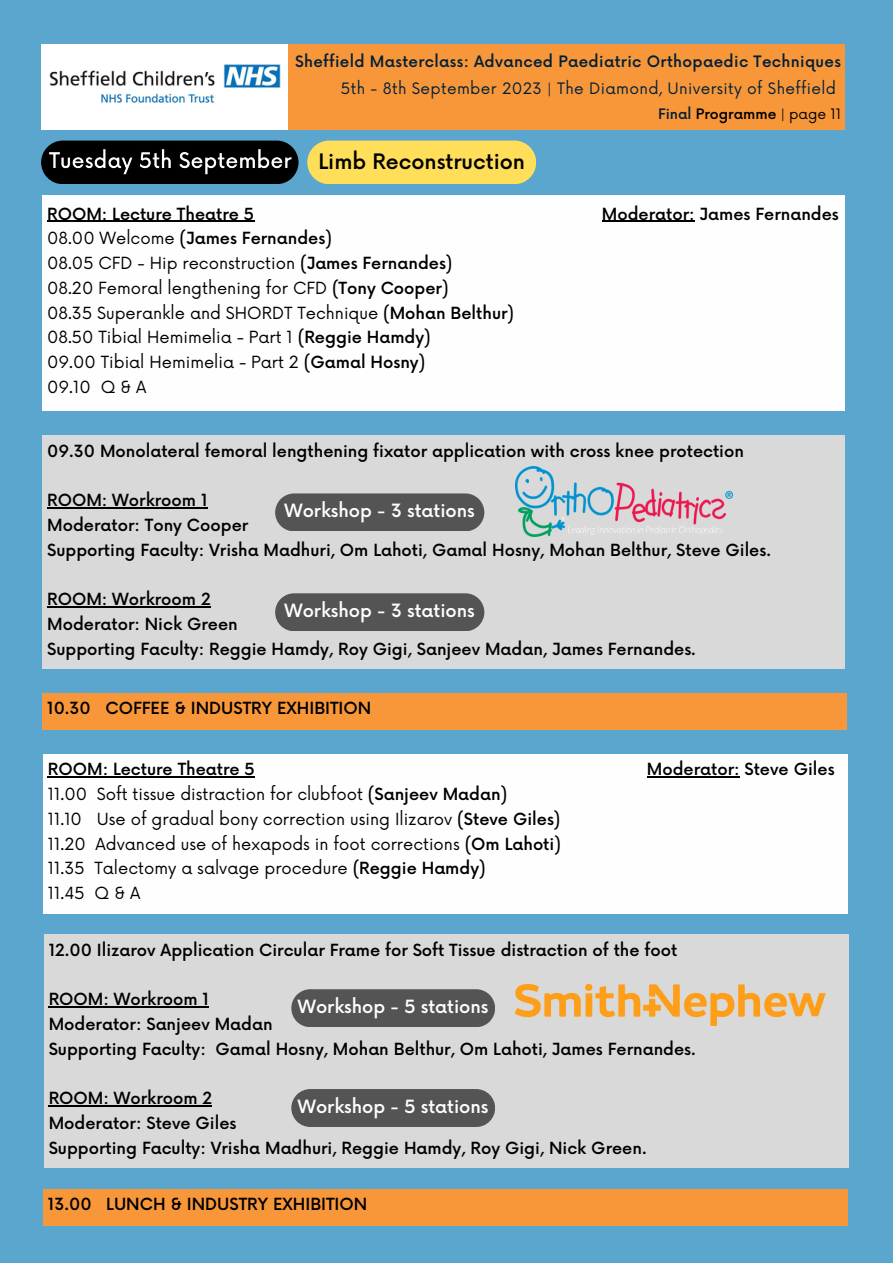
<style>
.page{position:relative;width:893px;height:1264px;background:#fff}
.page>*{position:absolute;margin:0;border:0;box-sizing:border-box;transform-origin:0 0}
.t1{font:500 20.7px "Now";color:#000}
.t2{font:500 17.85px "Now";color:#fefefe}
.t3{font:500 16.35px "Now";color:#000}
.t4{font:16.35px "Now";color:#000}
.t5{font:500 15.3px "Now";letter-spacing:.02em;color:#001f37}
.t6{font:15.3px "Now";letter-spacing:.02em;color:#001f37}
.t7{font:500 14.1px "Now";color:#000}
.s1{color:#001f37}
.s2{font-weight:400}
.s3{font-weight:500}
</style>
<div class="page">
<div style="left:0;top:0;width:892px;height:1262px;background:#5ba6ce"></div>
<div style="left:43px;top:195px;width:802px;height:215px;background:#fefefe"></div>
<hr style="left:47px;top:221px;width:207px;height:1px;background:#000">
<hr style="left:602px;top:221px;width:92px;height:1px;background:#000">
<div style="left:41px;top:140px;width:257px;height:44px;background:#000;border-radius:22px"></div>
<img style="left:44px;top:143px;width:254px;height:38px">
<div style="left:41px;top:44px;width:253px;height:86px;background:#fff"></div>
<div style="left:288px;top:44px;width:557px;height:86px;background:#f8973a"></div>
<img style="left:49px;top:64px;width:232px;height:39px">
<div style="left:307px;top:140px;width:229px;height:44px;background:#ffde59;border-radius:22px"></div>
<div style="left:43px;top:435px;width:802px;height:233px;background:#d9d9d9"></div>
<hr style="left:47px;top:507px;width:160px;height:1px;background:#000">
<hr style="left:47px;top:606px;width:164px;height:1px;background:#000">
<img style="left:516px;top:466px;width:216px;height:70px">
<div style="left:275px;top:493px;width:209px;height:38px;background:#545454"></div>
<div style="left:43px;top:693px;width:803px;height:36px;background:#f8973a"></div>
<div style="left:43px;top:754px;width:804px;height:159px;background:#fefefe"></div>
<hr style="left:48px;top:776px;width:207px;height:1px;background:#000">
<hr style="left:646px;top:776px;width:93px;height:1px;background:#000">
<div style="left:44px;top:934px;width:804px;height:233px;background:#d9d9d9"></div>
<hr style="left:49px;top:1006px;width:160px;height:1px;background:#000">
<hr style="left:49px;top:1105px;width:163px;height:1px;background:#000">
<img style="left:516px;top:984px;width:309px;height:41px">
<div style="left:43px;top:1189px;width:805px;height:36px;background:#f8973a"></div>
<div style="left:291px;top:989px;width:204px;height:38px;background:#545454"></div>
<div style="left:275px;top:593px;width:209px;height:38px;background:#545454"></div>
<div style="left:291px;top:1089px;width:204px;height:37px;background:#545454"></div>
<p class="t5" style="left:295px;top:53px;width:547px">Sheffield Masterclass: Advanced Paediatric Orthopaedic Techniques</p>
<p class="t6" style="left:341px;top:80px;width:496px">5th - 8th September 2023 | The Diamond, University of Sheffield</p>
<p class="t7" style="left:658px;top:106px;width:184px"><span class="s1">Final</span> Programme <span class="s2">| page 11</span></p>
<p class="t1" style="left:318px;top:150px;width:208px">Limb Reconstruction</p>
<p class="t3" style="left:47px;top:205px;width:208px">ROOM: Lecture Theatre 5</p>
<p class="t3" style="left:602px;top:205px;width:238px">Moderator: James Fernandes</p>
<p class="t3" style="left:47px;top:230px;width:286px"><span class="s2">08.00 Welcome</span> (James Fernandes)</p>
<p class="t4" style="left:47px;top:254px;width:407px">08.05 CFD - Hip reconstruction <span class="s3">(James Fernandes)</span></p>
<p class="t4" style="left:47px;top:279px;width:403px">08.20 Femoral lengthening for CFD <span class="s3">(Tony Cooper)</span></p>
<p class="t4" style="left:47px;top:303px;width:468px">08.35 Superankle and SHORDT Technique <span class="s3">(Mohan Belthur)</span></p>
<p class="t4" style="left:47px;top:328px;width:385px">08.50 Tibial Hemimelia - Part 1 <span class="s3">(Reggie Hamdy)</span></p>
<p class="t4" style="left:47px;top:353px;width:379px">09.00 Tibial Hemimelia - Part 2 <span class="s3">(Gamal Hosny)</span></p>
<p class="t4" style="left:47px;top:378px;width:101px">09.10 Q &amp; A</p>
<p class="t3" style="left:47px;top:442px;width:698px">09.30 Monolateral femoral lengthening fixator application with cross knee protection</p>
<p class="t3" style="left:47px;top:491px;width:162px">ROOM: Workroom 1</p>
<p class="t3" style="left:47px;top:516px;width:203px">Moderator: Tony Cooper</p>
<p class="t3" style="left:47px;top:541px;width:725px">Supporting Faculty: Vrisha Madhuri, Om Lahoti, Gamal Hosny, Mohan Belthur, Steve Giles.</p>
<p class="t3" style="left:47px;top:590px;width:165px">ROOM: Workroom 2</p>
<p class="t3" style="left:47px;top:615px;width:192px">Moderator: Nick Green</p>
<p class="t3" style="left:47px;top:639px;width:650px">Supporting Faculty: Reggie Hamdy, Roy Gigi, Sanjeev Madan, James Fernandes.</p>
<p class="t2" style="left:284px;top:501px;width:192px">Workshop - 3 stations</p>
<p class="t2" style="left:284px;top:601px;width:192px">Workshop - 3 stations</p>
<p class="t3" style="left:47px;top:699px;width:325px">10.30 COFFEE &amp; INDUSTRY EXHIBITION</p>
<p class="t3" style="left:48px;top:760px;width:208px">ROOM: Lecture Theatre 5</p>
<p class="t3" style="left:646px;top:760px;width:189px">Moderator: Steve Giles</p>
<p class="t4" style="left:48px;top:785px;width:461px">11.00 Soft tissue distraction for clubfoot <span class="s3">(Sanjeev Madan)</span></p>
<p class="t4" style="left:48px;top:809px;width:514px">11.10 Use of gradual bony correction using Ilizarov <span class="s3">(Steve Giles)</span></p>
<p class="t4" style="left:48px;top:834px;width:514px">11.20 Advanced use of hexapods in foot corrections <span class="s3">(Om Lahoti)</span></p>
<p class="t4" style="left:48px;top:859px;width:439px">11.35 Talectomy a salvage procedure <span class="s3">(Reggie Hamdy)</span></p>
<p class="t4" style="left:48px;top:884px;width:94px">11.45 Q &amp; A</p>
<p class="t3" style="left:49px;top:941px;width:630px">12.00 Ilizarov Application Circular Frame for Soft Tissue distraction of the foot</p>
<p class="t3" style="left:49px;top:990px;width:162px">ROOM: Workroom 1</p>
<p class="t3" style="left:49px;top:1015px;width:225px">Moderator: Sanjeev Madan</p>
<p class="t3" style="left:49px;top:1040px;width:648px">Supporting Faculty: Gamal Hosny, Mohan Belthur, Om Lahoti, James Fernandes.</p>
<p class="t3" style="left:49px;top:1089px;width:165px">ROOM: Workroom 2</p>
<p class="t3" style="left:49px;top:1114px;width:189px">Moderator: Steve Giles</p>
<p class="t3" style="left:49px;top:1138px;width:599px">Supporting Faculty: Vrisha Madhuri, Reggie Hamdy, Roy Gigi, Nick Green.</p>
<p class="t3" style="left:48px;top:1195px;width:321px">13.00 LUNCH &amp; INDUSTRY EXHIBITION</p>
<p class="t2" style="left:298px;top:996px;width:192px">Workshop - 5 stations</p>
<p class="t2" style="left:298px;top:1096px;width:192px">Workshop - 5 stations</p>
</div>
